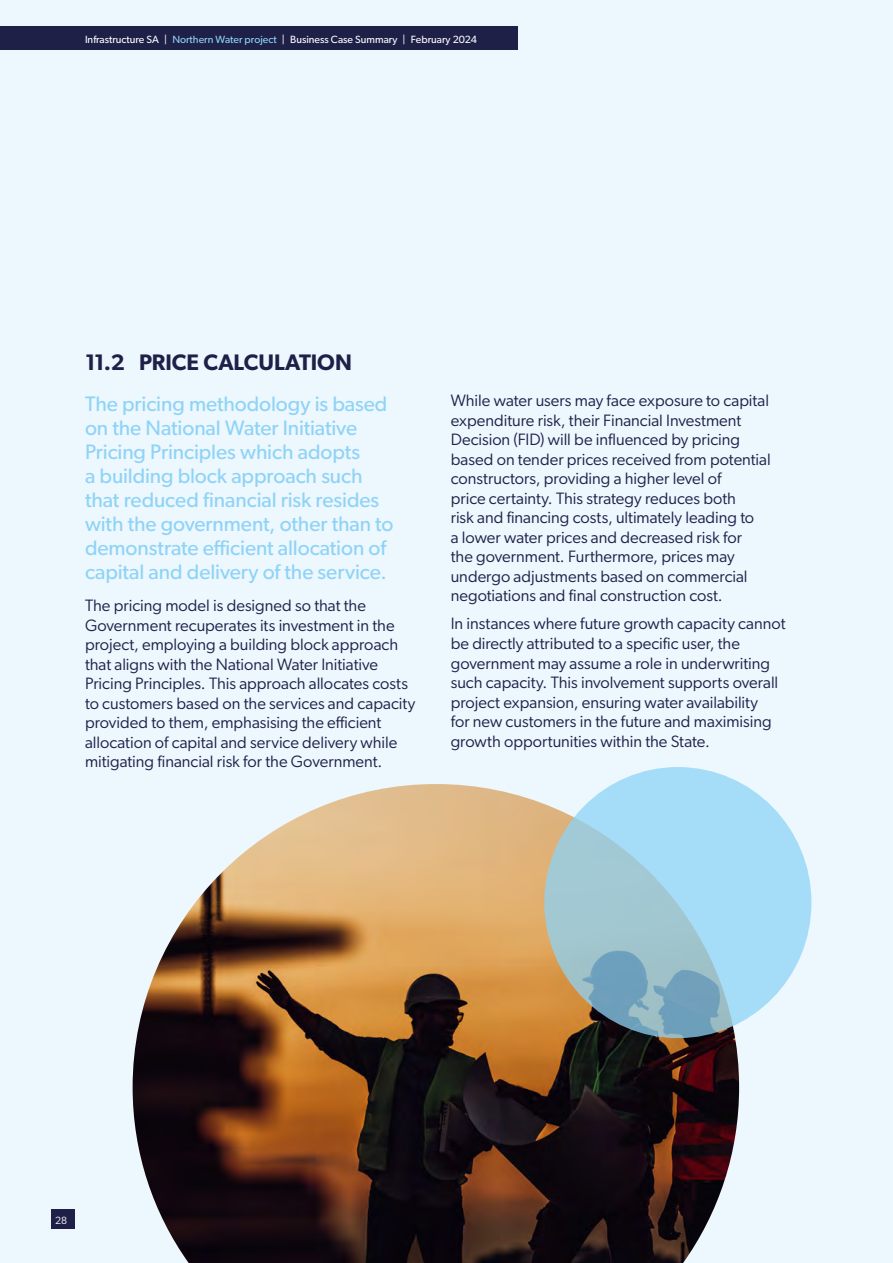
<style>
.page{position:relative;width:893px;height:1263px;background:#ecf7fe}
.page>*{position:absolute;margin:0;border:0;box-sizing:border-box;transform-origin:0 0}
.t1{font:600 22.5px "Gibson";color:#1f2048}
.t2{font:21px/24px "Gibson";letter-spacing:-.005em;color:#8ed3f6}
.t3{font:16.5px/19.5px "Gibson";color:#1f2048}
.t4{font:10.5px "Gibson";color:#fff}
.t5{font:10.5px "Gibson";color:#fff}
.s1{color:#8ed3f6}
</style>
<div class="page">
<div style="left:51px;top:1210px;width:23px;height:19px;background:#1f2048"></div>
<div style="left:0;top:27px;width:518px;height:23px;background:#1f2048"></div>
<img style="left:133px;top:784px;width:606px;height:479px">
<svg style="left:544px;top:767px;width:267px;height:271px;background:#9dcde3"></svg>
<p class="t4" style="left:85px;top:33px;width:393px">Infrastructure SA | <span class="s1">Northern Water project</span> | Business Case Summary | February 2024</p>
<h1 class="t1" style="left:85px;top:349px;width:268px">11.2 PRICE CALCULATION</h1>
<p class="t2" style="left:85px;top:391px;width:310px">The pricing methodology is based on the National Water Initiative Pricing Principles which adopts<br>a building block approach such that reduced financial risk resides with the government, other than to demonstrate efficient allocation of capital and delivery of the service.</p>
<p class="t3" style="left:85px;top:595px;width:332px">The pricing model is designed so that the Government recuperates its investment in the project, employing a building block approach that aligns with the National Water Initiative Pricing Principles. This approach allocates costs to customers based on the services and capacity provided to them, emphasising the efficient allocation of capital and service delivery while mitigating financial risk for the Government.</p>
<p class="t3" style="left:451px;top:391px;width:322px">While water users may face exposure to capital expenditure risk, their Financial Investment Decision (FID) will be influenced by pricing based on tender prices received from potential constructors, providing a higher level of<br>price certainty. This strategy reduces both<br>risk and financing costs, ultimately leading to<br>a lower water prices and decreased risk for<br>the government. Furthermore, prices may undergo adjustments based on commercial negotiations and final construction cost.</p>
<p class="t3" style="left:451px;top:614px;width:336px">In instances where future growth capacity cannot be directly attributed to a specific user, the government may assume a role in underwriting such capacity. This involvement supports overall project expansion, ensuring water availability<br>for new customers in the future and maximising growth opportunities within the State.</p>
<p class="t5" style="left:55px;top:1213px;width:14px">28</p>
</div>
